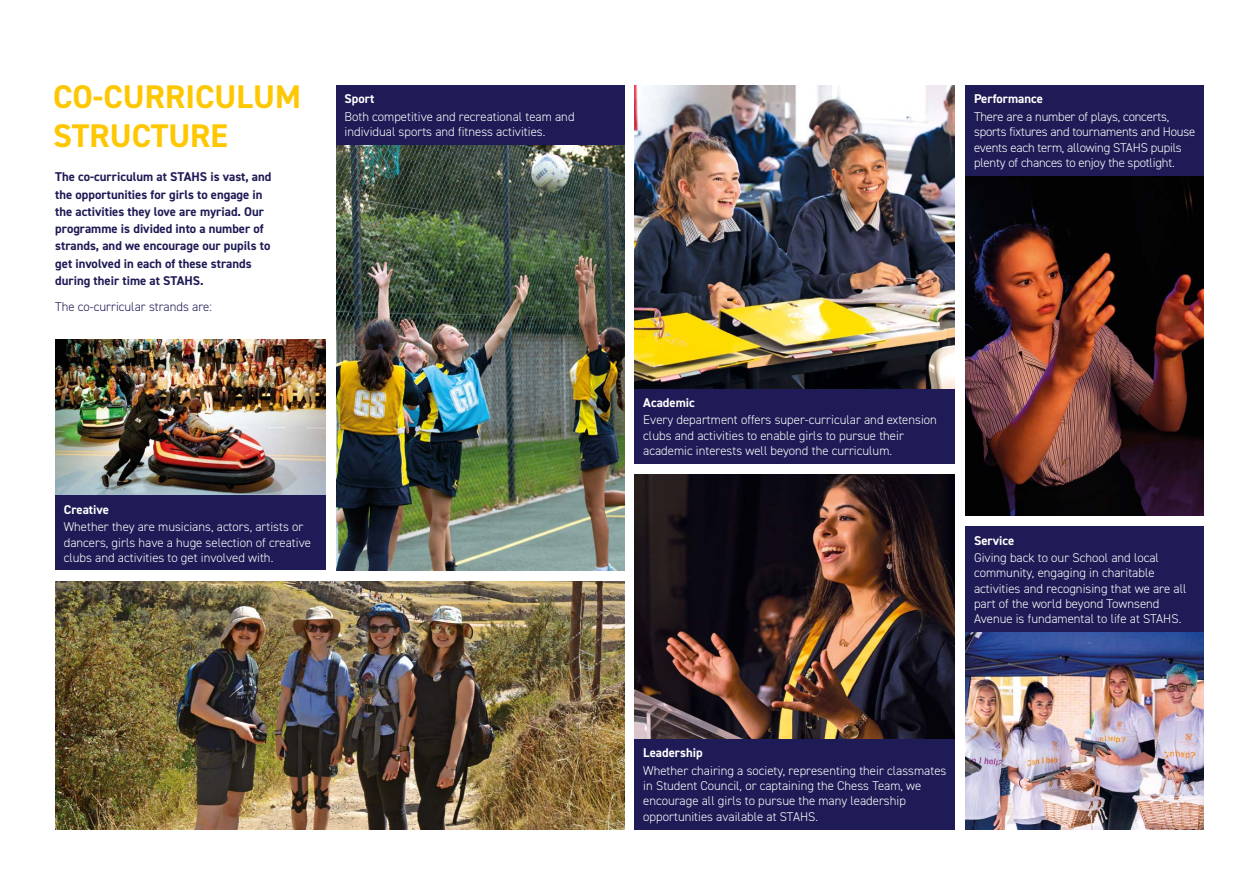
<style>
.page{position:relative;width:1259px;height:893px;background:#fff}
.page>*{position:absolute;margin:0;border:0;box-sizing:border-box;transform-origin:0 0}
.t1{font:700 32.85px/39.5px "DIN2014";color:#fec700}
.t2{font:300 12.75px/15.3px "DIN2014";color:#fff}
.t3{font:700 12.75px/17.2px "DIN2014";color:#1f1b56}
.t4{font:700 12.75px "DIN2014";color:#fff}
.t5{font:300 12.75px "DIN2014";color:#1f1b56}
</style>
<div class="page">
<img style="left:965px;top:632px;width:238px;height:197px">
<img style="left:635px;top:474px;width:320px;height:265px">
<img style="left:965px;top:175px;width:238px;height:341px">
<img style="left:635px;top:85px;width:320px;height:303px">
<img style="left:55px;top:340px;width:270px;height:155px">
<img style="left:336px;top:145px;width:288px;height:425px">
<img style="left:55px;top:581px;width:569px;height:248px">
<div style="left:336px;top:85px;width:288px;height:60px;background:#1f1b56"></div>
<div style="left:55px;top:495px;width:270px;height:75px;background:#1f1b56"></div>
<div style="left:635px;top:388px;width:320px;height:75px;background:#1f1b56"></div>
<div style="left:965px;top:85px;width:238px;height:90px;background:#1f1b56"></div>
<div style="left:965px;top:526px;width:238px;height:106px;background:#1f1b56"></div>
<div style="left:635px;top:739px;width:320px;height:90px;background:#1f1b56"></div>
<h1 class="t1" style="left:53px;top:76px;width:249px">CO-CURRICULUM<br>STRUCTURE</h1>
<p class="t4" style="left:344px;top:91px;width:31px">Sport</p>
<p class="t2" style="left:344px;top:109px;width:231px">Both competitive and recreational team and individual sports and fitness activities.</p>
<p class="t3" style="left:55px;top:168px;width:218px">The co-curriculum at STAHS is vast, and the opportunities for girls to engage in the activities they love are myriad. Our programme is divided into a number of strands, and we encourage our pupils to get involved in each of these strands during their time at STAHS.</p>
<p class="t5" style="left:55px;top:298px;width:158px">The co-curricular strands are:</p>
<p class="t4" style="left:64px;top:501px;width:47px">Creative</p>
<p class="t2" style="left:64px;top:519px;width:249px">Whether they are musicians, actors, artists or dancers, girls have a huge selection of creative clubs and activities to get involved with.</p>
<p class="t4" style="left:974px;top:91px;width:70px">Performance</p>
<p class="t2" style="left:974px;top:109px;width:223px">There are a number of plays, concerts, sports fixtures and tournaments and House events each term, allowing STAHS pupils plenty of chances to enjoy the spotlight.</p>
<p class="t4" style="left:643px;top:394px;width:53px">Academic</p>
<p class="t2" style="left:643px;top:412px;width:295px">Every department offers super-curricular and extension clubs and activities to enable girls to pursue their academic interests well beyond the curriculum.</p>
<p class="t4" style="left:974px;top:532px;width:42px">Service</p>
<p class="t2" style="left:974px;top:550px;width:214px">Giving back to our School and local community, engaging in charitable activities and recognising that we are all part of the world beyond Townsend Avenue is fundamental to life at STAHS.</p>
<p class="t4" style="left:643px;top:744px;width:61px">Leadership</p>
<p class="t2" style="left:643px;top:763px;width:304px">Whether chairing a society, representing their classmates in Student Council, or captaining the Chess Team, we encourage all girls to pursue the many leadership opportunities available at STAHS.</p>
</div>
